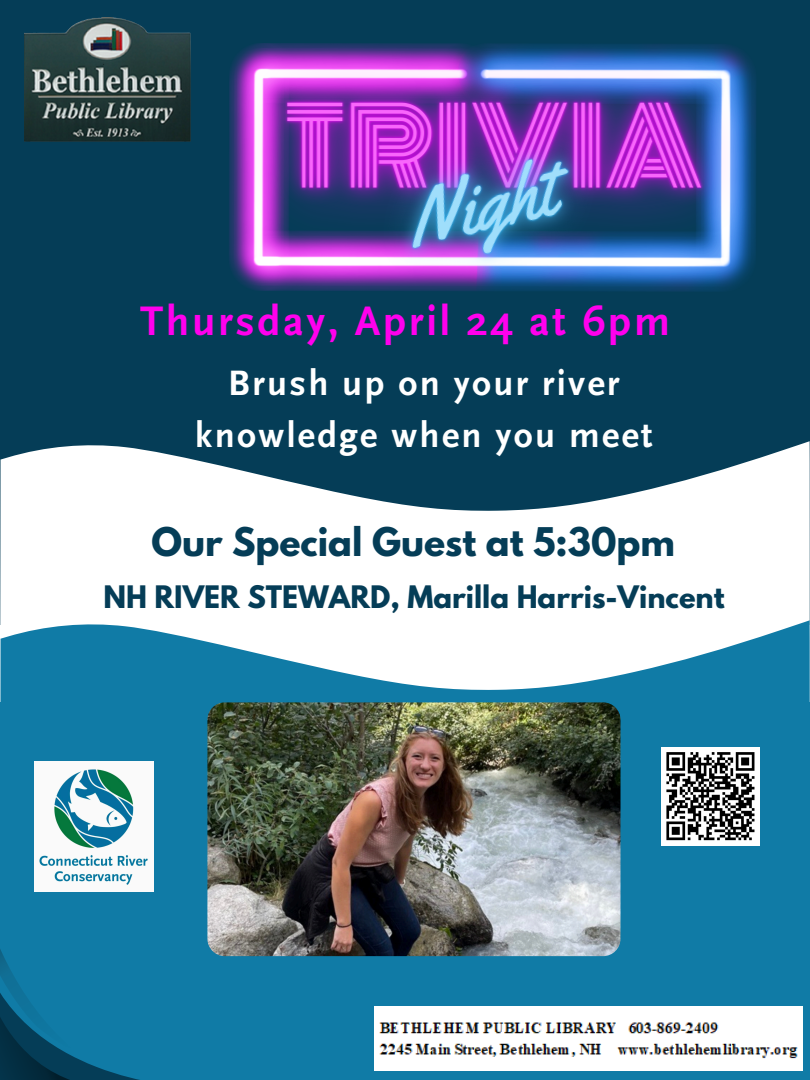
<style>
.page{position:relative;width:810px;height:1080px;background:#053d57}
.page>*{position:absolute;margin:0;border:0;box-sizing:border-box;transform-origin:0 0}
.t1{font:700 43.12px "Scala Sans OT";letter-spacing:.065em;color:#ff00ed}
.t2{font:700 36.88px/51.6px "Scala Sans OT";letter-spacing:.065em;color:#fff;text-align:center}
.t3{font:700 35px "League Spartan";color:#053d57}
.t4{font:700 27.44px "League Spartan";color:#053d57}
</style>
<div class="page">
<img style="left:229px;top:43px;width:527px;height:248px">
<img style="left:296px;top:43px;width:387px;height:248px">
<svg style="left:0;top:441px;width:810px;height:179px;fill:#fff"></svg>
<div style="left:0;top:702px;width:810px;height:378px;background:#107ba6"></div>
<svg style="left:0;top:620px;width:810px;height:189px;fill:#107ba6"></svg>
<img style="left:207px;top:702px;width:414px;height:254px;border-radius:17px">
<svg style="left:0;top:846px;width:154px;height:234px"></svg>
<img style="left:34px;top:761px;width:119px;height:130px">
<div style="left:661px;top:747px;width:99px;height:99px;background:#fff"></div>
<svg style="left:666px;top:752px;width:89px;height:89px"></svg>
<img style="left:25px;top:18px;width:166px;height:124px">
<img style="left:375px;top:1007px;width:427px;height:64px">
<p class="t1" style="left:140px;top:294px;width:531px">Thursday, April 24 at 6pm</p>
<p class="t2" style="left:195px;top:357px;width:459px">Brush up on your river knowledge when you meet</p>
<h4 class="t3" style="left:151px;top:525px;width:525px">Our Special Guest at 5:30pm</h4>
<h3 class="t4" style="left:104px;top:583px;width:623px">NH RIVER STEWARD, Marilla Harris-Vincent</h3>
</div>
